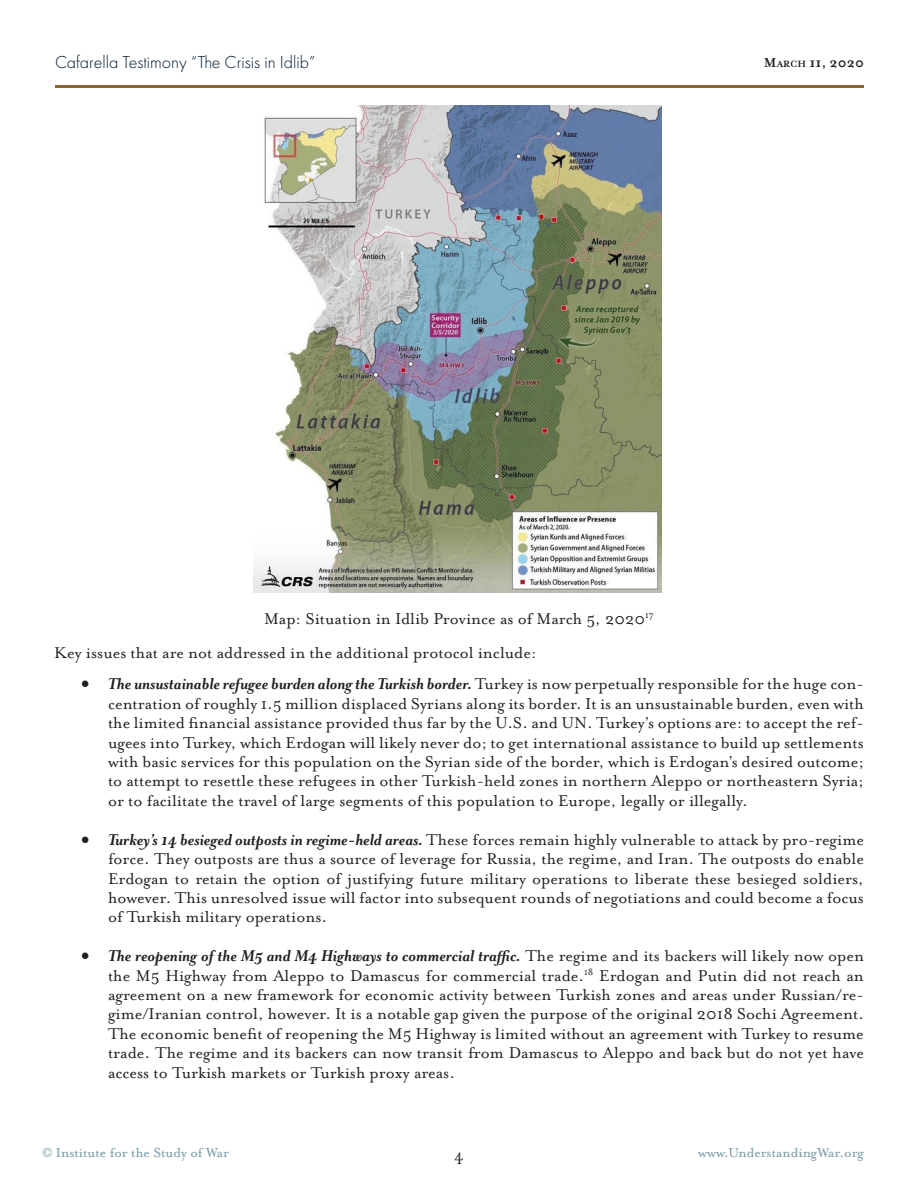
<style>
.page{position:relative;width:918px;height:1188px;background:#fff}
.page>*{position:absolute;margin:0;border:0;box-sizing:border-box;transform-origin:0 0}
.t1{font:18px/19.5px "Mrs Eaves OT";color:#231f20;text-align:justify}
.t2{font:300 18px "Futura PT";color:#001932}
.t3{font:15px "Mrs Eaves OT";color:#7396a4}
.t4{font:700 15px "Mrs Eaves OT";color:#231f20}
.s1{font-size:10.5px}
.s2{font-weight:700;font-style:italic}
</style>
<div class="page">
<hr style="left:55px;top:85px;width:809px;height:3px;background:#8a652e">
<img style="left:254px;top:106px;width:408px;height:486px">
<p class="t2" style="left:55px;top:52px;width:262px">Cafarella Testimony “The Crisis in Idlib”</p>
<p class="t4" style="left:764px;top:54px;width:102px">M<span class="s1">ARCH</span> 11, 2020</p>
<p class="t1" style="left:264px;top:609px;width:391px">Map: Situation in Idlib Province as of March 5, 2020<sup>17</sup></p>
<p class="t1" style="left:54px;top:643px;width:484px">Key issues that are not addressed in the additional protocol include:</p>
<p class="t1" style="left:108px;top:674px;width:758px;text-indent:-27px">• <span class="s2">The unsustainable refugee burden along the Turkish border.</span> Turkey is now perpetually responsible for the huge con&shy;centration of roughly 1.5 million displaced Syrians along its border. It is an unsustainable burden, even with the limited financial assistance provided thus far by the U.S. and UN. Turkey’s options are: to accept the ref&shy;ugees into Turkey, which Erdogan will likely never do; to get international assistance to build up settlements with basic services for this population on the Syrian side of the border, which is Erdogan’s desired outcome; to attempt to resettle these refugees in other Turkish-held zones in northern Aleppo or northeastern Syria; or to facilitate the travel of large segments of this population to Europe, legally or illegally.</p>
<p class="t1" style="left:108px;top:830px;width:757px;text-indent:-27px">• <span class="s2">Turkey’s 14 besieged outposts in regime-held areas.</span> These forces remain highly vulnerable to attack by pro-regime force. They outposts are thus a source of leverage for Russia, the regime, and Iran. The outposts do enable Erdogan to retain the option of justifying future military operations to liberate these besieged soldiers, however. This unresolved issue will factor into subsequent rounds of negotiations and could become a focus of Turkish military operations.</p>
<p class="t1" style="left:108px;top:946px;width:758px;text-indent:-27px">• <span class="s2">The reopening of the M5 and M4 Highways to commercial traffic.</span> The regime and its backers will likely now open the M5 Highway from Aleppo to Damascus for commercial trade.<sup>18</sup> Erdogan and Putin did not reach an agreement on a new framework for economic activity between Turkish zones and areas under Russian/re&shy;gime/Iranian control, however. It is a notable gap given the purpose of the original 2018 Sochi Agreement.<br>The economic benefit of reopening the M5 Highway is limited without an agreement with Turkey to resume trade. The regime and its backers can now transit from Damascus to Aleppo and back but do not yet have access to Turkish markets or Turkish proxy areas.</p>
<p class="t3" style="left:42px;top:1145px;width:188px">© Institute for the Study of War</p>
<p class="t3" style="left:698px;top:1145px;width:167px">www.UnderstandingWar.org</p>
<p class="t1" style="left:454px;top:1146px;width:11px">4</p>
</div>
